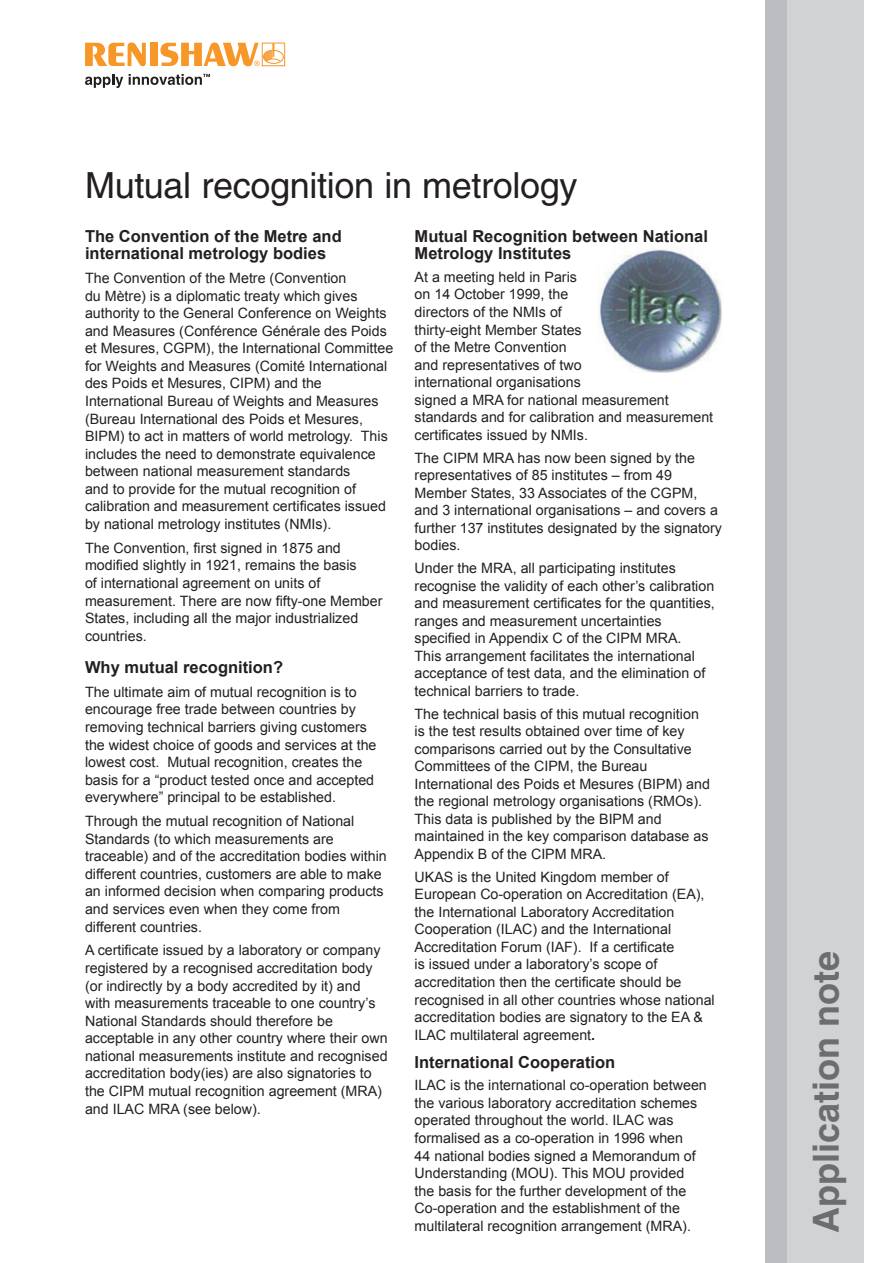
<style>
.page{position:relative;width:893px;height:1263px;background:#fff}
.page>*{position:absolute;margin:0;border:0;box-sizing:border-box;transform-origin:0 0}
.t1{font:36px "Helvetica";letter-spacing:-.01em;color:#231f20}
.t2{font:700 36px "Helvetica";color:#6c6d70}
.t3{font:700 16.5px/17.5px "Arial";color:#231f20}
.t4{font:14.25px/17.5px "Arial";color:#231f20}
.s1{font-weight:700}
</style>
<div class="page">
<svg style="left:85px;top:43px;width:61px;height:23px"></svg>
<div style="left:150px;top:43px;width:8px;height:23px;background:#f79727"></div>
<svg style="left:85px;top:74px;width:38px;height:14px"></svg>
<div style="left:262px;top:43px;width:23px;height:23px;border:1px solid #f79727"></div>
<div style="left:263px;top:50px;width:21px;height:14px;border:1px solid #f79727;border-radius:50%"></div>
<svg style="left:160px;top:43px;width:121px;height:23px"></svg>
<svg style="left:129px;top:74px;width:81px;height:11px"></svg>
<div style="left:779px;top:0;width:84px;height:1263px;background:#d1d2d4"></div>
<div style="left:765px;top:0;width:22px;height:1263px;background:#bcbdc0"></div>
<img style="left:597px;top:248px;width:126px;height:125px">
<h1 class="t1" style="left:85px;top:164px;width:494px">Mutual recognition in metrology</h1>
<p class="t3" style="left:85px;top:228px;width:258px">The Convention of the Metre and international metrology bodies</p>
<p class="t4" style="left:85px;top:269px;width:310px">The Convention of the Metre (Convention<br>du Mètre) is a diplomatic treaty which gives authority to the General Conference on Weights and Measures (Conférence Générale des Poids et Mesures, CGPM), the International Committee for Weights and Measures (Comité International des Poids et Mesures, CIPM) and the International Bureau of Weights and Measures (Bureau International des Poids et Mesures, BIPM) to act in matters of world metrology. This includes the need to demonstrate equivalence between national measurement standards<br>and to provide for the mutual recognition of calibration and measurement certificates issued by national metrology institutes (NMIs).</p>
<p class="t4" style="left:85px;top:539px;width:299px">The Convention, first signed in 1875 and modified slightly in 1921, remains the basis<br>of international agreement on units of measurement. There are now fifty-one Member States, including all the major industrialized countries.</p>
<p class="t3" style="left:85px;top:659px;width:200px">Why mutual recognition?</p>
<p class="t4" style="left:85px;top:683px;width:293px">The ultimate aim of mutual recognition is to encourage free trade between countries by removing technical barriers giving customers the widest choice of goods and services at the lowest cost. Mutual recognition, creates the basis for a “product tested once and accepted everywhere” principal to be established.</p>
<p class="t4" style="left:85px;top:812px;width:303px">Through the mutual recognition of National Standards (to which measurements are traceable) and of the accreditation bodies within different countries, customers are able to make an informed decision when comparing products and services even when they come from different countries.</p>
<p class="t4" style="left:85px;top:942px;width:304px">A certificate issued by a laboratory or company registered by a recognised accreditation body (or indirectly by a body accredited by it) and with measurements traceable to one country’s National Standards should therefore be acceptable in any other country where their own national measurements institute and recognised accreditation body(ies) are also signatories to the CIPM mutual recognition agreement (MRA) and ILAC MRA (see below).</p>
<p class="t3" style="left:415px;top:228px;width:295px">Mutual Recognition between National<br>Metrology Institutes</p>
<p class="t4" style="left:415px;top:268px;width:300px">At a meeting held in Paris<br>on 14 October 1999, the<br>directors of the NMIs of<br>thirty-eight Member States<br>of the Metre Convention<br>and representatives of two<br>international organisations<br>signed a MRA for national measurement standards and for calibration and measurement certificates issued by NMIs.</p>
<p class="t4" style="left:415px;top:449px;width:309px">The CIPM MRA has now been signed by the representatives of 85 institutes – from 49<br>Member States, 33 Associates of the CGPM, and 3 international organisations – and covers a further 137 institutes designated by the signatory bodies.</p>
<p class="t4" style="left:415px;top:559px;width:302px">Under the MRA, all participating institutes recognise the validity of each other’s calibration and measurement certificates for the quantities, ranges and measurement uncertainties specified in Appendix C of the CIPM MRA.<br>This arrangement facilitates the international acceptance of test data, and the elimination of technical barriers to trade.</p>
<p class="t4" style="left:415px;top:705px;width:297px">The technical basis of this mutual recognition is the test results obtained over time of key comparisons carried out by the Consultative Committees of the CIPM, the Bureau International des Poids et Mesures (BIPM) and the regional metrology organisations (RMOs).<br>This data is published by the BIPM and maintained in the key comparison database as Appendix B of the CIPM MRA.</p>
<p class="t4" style="left:415px;top:868px;width:302px">UKAS is the United Kingdom member of European Co-operation on Accreditation (EA), the International Laboratory Accreditation Cooperation (ILAC) and the International Accreditation Forum (IAF). If a certificate<br>is issued under a laboratory’s scope of accreditation then the certificate should be recognised in all other countries whose national accreditation bodies are signatory to the EA &amp; ILAC multilateral agreement<span class="s1">.</span></p>
<p class="t3" style="left:415px;top:1054px;width:202px">International Cooperation</p>
<p class="t4" style="left:415px;top:1077px;width:294px">ILAC is the international co-operation between the various laboratory accreditation schemes operated throughout the world. ILAC was formalised as a co-operation in 1996 when<br>44 national bodies signed a Memorandum of Understanding (MOU). This MOU provided the basis for the further development of the Co-operation and the establishment of the multilateral recognition arrangement (MRA).</p>
<h1 class="t2" style="left:804px;top:1233px;width:284px;rotate:-90deg">Application note</h1>
</div>
